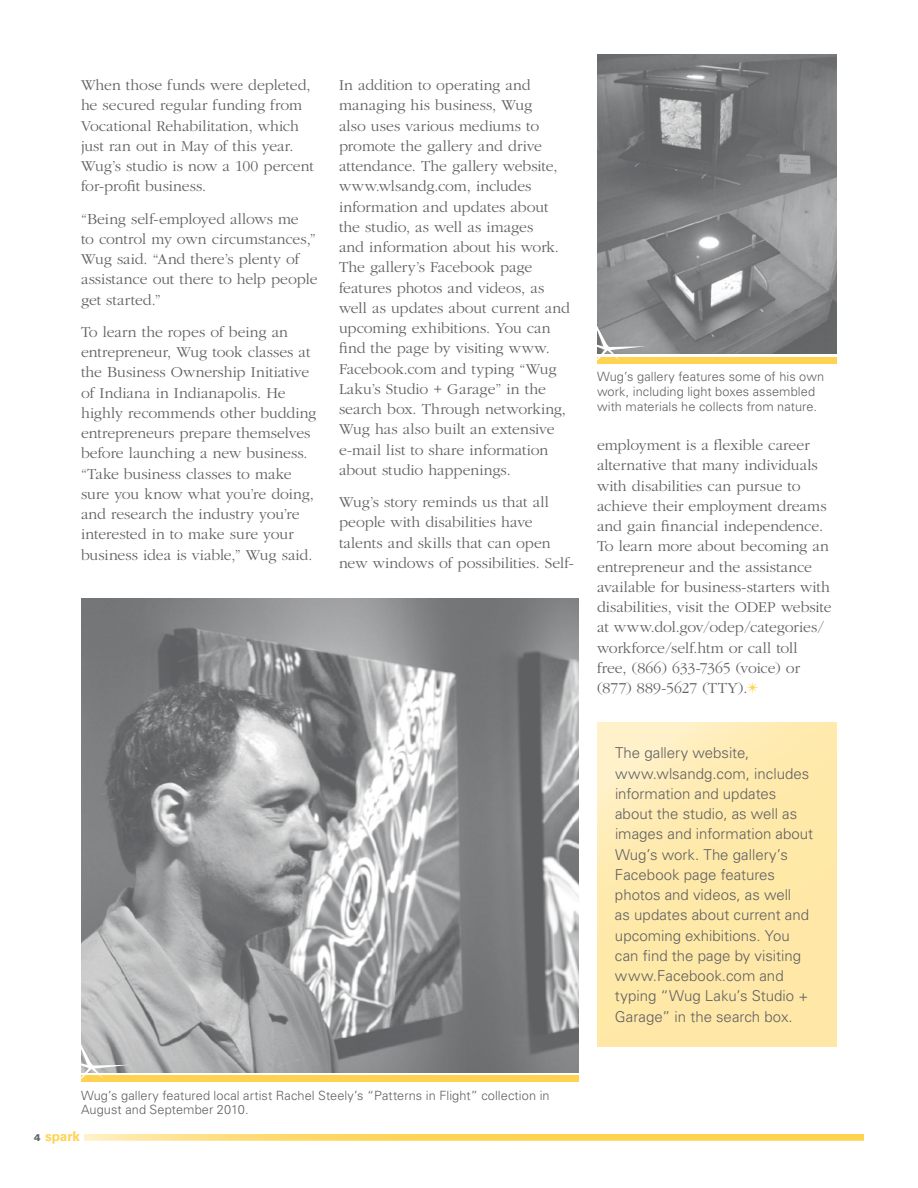
<style>
.page{position:relative;width:918px;height:1188px;background:#fff}
.page>*{position:absolute;margin:0;border:0;box-sizing:border-box;transform-origin:0 0}
.t1{font:300 15.75px/20.2px "Garamond";color:#5f6062}
.t2{font:300 15px/20.2px "Univers";color:#5f6062}
.t3{font:700 13.5px "Univers";letter-spacing:-.005em;color:#ffd24f}
.t4{font:300 12.75px/15px "Univers";letter-spacing:.005em;color:#5f6062}
.s1{color:#ffd24f}
.s2{font-weight:900;font-size:9.75px;color:#5f6062}
</style>
<div class="page">
<svg style="left:84px;top:1134px;width:780px;height:7px;background:#ffd869"></svg>
<img style="left:81px;top:598px;width:498px;height:475px">
<div style="left:81px;top:1076px;width:498px;height:6px;background:#ffd24f"></div>
<svg style="left:81px;top:1031px;width:49px;height:48px"></svg>
<img style="left:597px;top:54px;width:240px;height:300px">
<div style="left:597px;top:357px;width:240px;height:7px;background:#ffd24f"></div>
<svg style="left:597px;top:312px;width:49px;height:49px"></svg>
<svg style="left:597px;top:722px;width:240px;height:324px;background:#ffe9ac"></svg>
<p class="t1" style="left:81px;top:75px;width:234px">When those funds were depleted, he secured regular funding from<br>Vocational Rehabilitation, which just ran out in May of this year.<br>Wug’s studio is now a 100 percent for-profit business.</p>
<p class="t1" style="left:81px;top:209px;width:238px">“Being self-employed allows me<br>to control my own circumstances,”<br>Wug said. “And there’s plenty of assistance out there to help people get started.”</p>
<p class="t1" style="left:81px;top:322px;width:237px">To learn the ropes of being an entrepreneur, Wug took classes at the Business Ownership Initiative of Indiana in Indianapolis. He highly recommends other budding entrepreneurs prepare themselves before launching a new business. “Take business classes to make sure you know what you’re doing, and research the industry you’re interested in to make sure your business idea is viable,” Wug said.</p>
<p class="t1" style="left:339px;top:75px;width:233px">In addition to operating and managing his business, Wug<br>also uses various mediums to promote the gallery and drive attendance. The gallery website, www.wlsandg.com, includes information and updates about the studio, as well as images<br>and information about his work.<br>The gallery’s Facebook page features photos and videos, as well as updates about current and upcoming exhibitions. You can find the page by visiting www.<br>Facebook.com and typing “Wug<br>Laku’s Studio + Garage” in the search box. Through networking,<br>Wug has also built an extensive e-mail list to share information about studio happenings.</p>
<p class="t1" style="left:339px;top:492px;width:236px">Wug’s story reminds us that all people with disabilities have talents and skills that can open new windows of possibilities. Self-</p>
<p class="t4" style="left:597px;top:369px;width:229px">Wug’s gallery features some of his own work, including light boxes assembled with materials he collects from nature.</p>
<p class="t1" style="left:597px;top:435px;width:236px">employment is a flexible career alternative that many individuals with disabilities can pursue to achieve their employment dreams and gain financial independence.<br>To learn more about becoming an entrepreneur and the assistance available for business-starters with disabilities, visit the ODEP website at www.dol.gov/odep/categories/ workforce/self.htm or call toll<br>free, (866) 633-7365 (voice) or (877) 889-5627 (TTY).<span class="s1">✴</span></p>
<p class="t2" style="left:615px;top:743px;width:200px">The gallery website, www.wlsandg.com, includes information and updates about the studio, as well as images and information about<br>Wug’s work. The gallery’s<br>Facebook page features photos and videos, as well<br>as updates about current and upcoming exhibitions. You can find the page by visiting www.Facebook.com and typing “Wug Laku’s Studio +<br>Garage” in the search box.</p>
<p class="t4" style="left:81px;top:1087px;width:470px">Wug’s gallery featured local artist Rachel Steely’s “Patterns in Flight” collection in<br>August and September 2010.</p>
<p class="t3" style="left:34px;top:1128px;width:47px"><span class="s2">4</span> spark</p>
</div>
